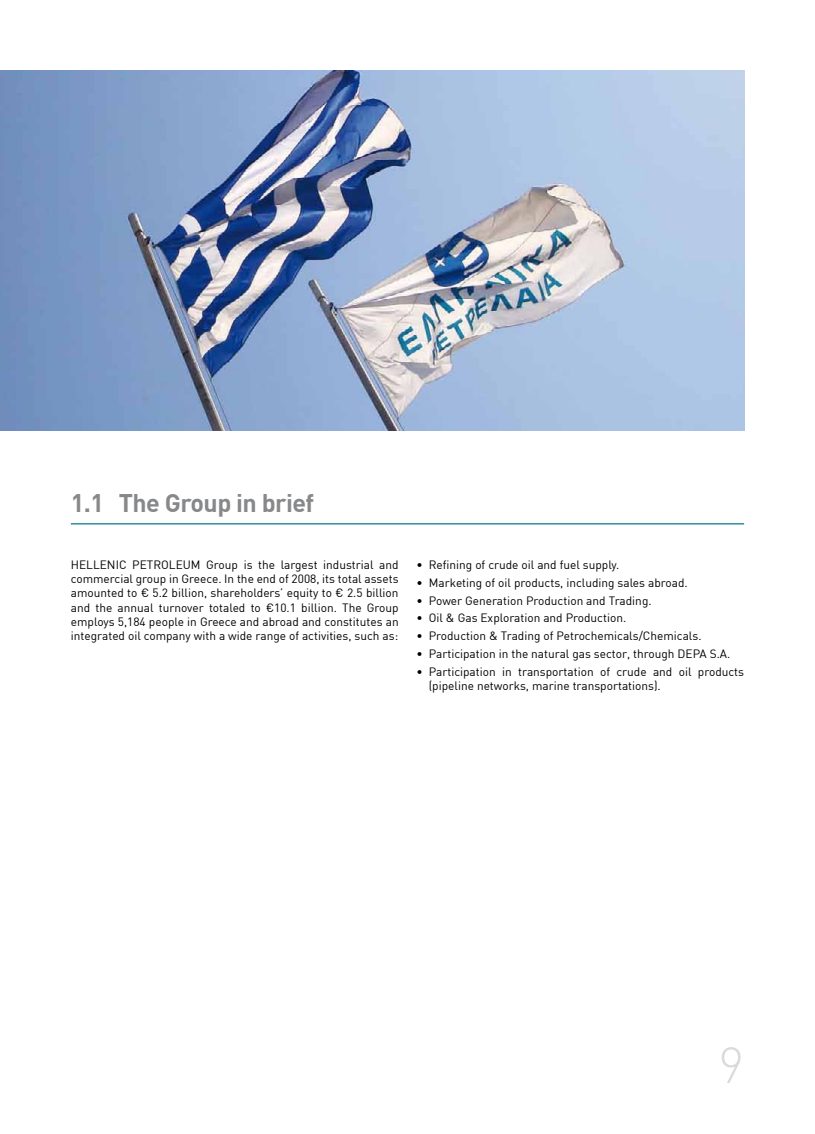
<style>
.page{position:relative;width:815px;height:1134px;background:#fff}
.page>*{position:absolute;margin:0;border:0;box-sizing:border-box;transform-origin:0 0}
.t1{font:300 50px "DIN Greek";color:#d9dadb}
.t2{font:700 25px "DIN Greek";letter-spacing:-.02em;color:#87888a}
.t3{font:11.88px/14.2px "DIN Greek";color:#000;text-align:justify}
</style>
<div class="page">
<hr style="left:71px;top:523px;width:673px;height:1px;background:#00798f">
<img style="left:0;top:71px;width:744px;height:359px">
<h2 class="t2" style="left:71px;top:488px;width:245px">1.1 The Group in brief</h2>
<p class="t3" style="left:71px;top:558px;width:329px">HELLENIC PETROLEUM Group is the largest industrial and commercial group in Greece. In the end of 2008, its total assets amounted to € 5.2 billion, shareholders’ equity to € 2.5 billion and the annual turnover totaled to €10.1 billion. The Group employs 5,184 people in Greece and abroad and constitutes an integrated oil company with a wide range of activities, such as:</p>
<p class="t3" style="left:416px;top:558px;width:204px">• Refining of crude oil and fuel supply.</p>
<p class="t3" style="left:416px;top:575px;width:273px">• Marketing of oil products, including sales abroad.</p>
<p class="t3" style="left:416px;top:593px;width:237px">• Power Generation Production and Trading.</p>
<p class="t3" style="left:416px;top:611px;width:211px">• Oil &amp; Gas Exploration and Production.</p>
<p class="t3" style="left:416px;top:629px;width:287px">• Production &amp; Trading of Petrochemicals/Chemicals.</p>
<p class="t3" style="left:416px;top:647px;width:316px">• Participation in the natural gas sector, through DEPA S.A.</p>
<p class="t3" style="left:429px;top:664px;width:317px;text-indent:-12px">• Participation in transportation of crude and oil products (pipeline networks, marine transportations).</p>
<h1 class="t1" style="left:718px;top:1037px;width:27px">9</h1>
</div>
